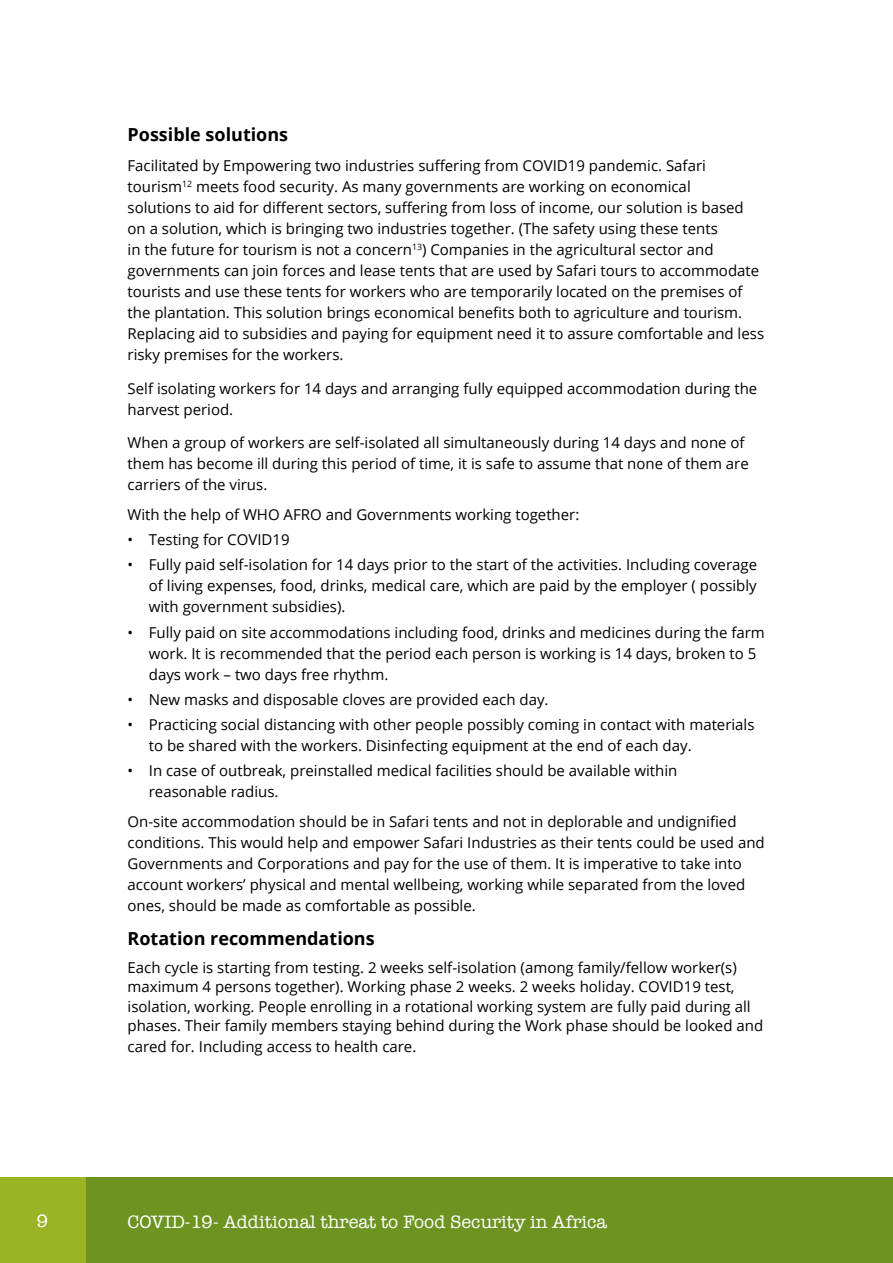
<style>
.page{position:relative;width:893px;height:1263px;background:#fff}
.page>*{position:absolute;margin:0;border:0;box-sizing:border-box;transform-origin:0 0}
.t1{font:18.45px "American Typewriter";color:#fff}
.t2{font:700 18px "Open Sans";color:#000}
.t3{font:15px/21px "Open Sans";color:#000}
</style>
<div class="page">
<div style="left:85px;top:1178px;width:808px;height:85px;background:#6d9421"></div>
<div style="left:0;top:1178px;width:85px;height:85px;background:#9bb425"></div>
<p class="t2" style="left:128px;top:122px;width:162px">Possible solutions</p>
<p class="t3" style="left:128px;top:155px;width:638px">Facilitated by Empowering two industries suffering from COVID19 pandemic. Safari tourism<sup>12</sup> meets food security. As many governments are working on economical<br>solutions to aid for different sectors, suffering from loss of income, our solution is based on a solution, which is bringing two industries together. (The safety using these tents<br>in the future for tourism is not a concern<sup>13</sup>) Companies in the agricultural sector and governments can join forces and lease tents that are used by Safari tours to accommodate tourists and use these tents for workers who are temporarily located on the premises of the plantation. This solution brings economical benefits both to agriculture and tourism.<br>Replacing aid to subsidies and paying for equipment need it to assure comfortable and less risky premises for the workers.</p>
<p class="t3" style="left:128px;top:377px;width:631px">Self isolating workers for 14 days and arranging fully equipped accommodation during the harvest period.</p>
<p class="t3" style="left:128px;top:432px;width:623px">When a group of workers are self-isolated all simultaneously during 14 days and none of them has become ill during this period of time, it is safe to assume that none of them are carriers of the virus.</p>
<p class="t3" style="left:128px;top:504px;width:453px">With the help of WHO AFRO and Governments working together:</p>
<p class="t3" style="left:128px;top:529px;width:164px">• Testing for COVID19</p>
<p class="t3" style="left:149px;top:554px;width:610px;text-align:justify;text-indent:-21px">• Fully paid self-isolation for 14 days prior to the start of the activities. Including coverage of living expenses, food, drinks, medical care, which are paid by the employer ( possibly with government subsidies).</p>
<p class="t3" style="left:149px;top:621px;width:618px;text-indent:-21px">• Fully paid on site accommodations including food, drinks and medicines during the farm work. It is recommended that the period each person is working is 14 days, broken to 5 days work – two days free rhythm.</p>
<p class="t3" style="left:128px;top:688px;width:423px">• New masks and disposable cloves are provided each day.</p>
<p class="t3" style="left:149px;top:714px;width:607px;text-indent:-21px">• Practicing social distancing with other people possibly coming in contact with materials to be shared with the workers. Disinfecting equipment at the end of each day.</p>
<p class="t3" style="left:149px;top:760px;width:530px;text-indent:-21px">• In case of outbreak, preinstalled medical facilities should be available within reasonable radius.</p>
<p class="t3" style="left:128px;top:810px;width:639px">On-site accommodation should be in Safari tents and not in deplorable and undignified conditions. This would help and empower Safari Industries as their tents could be used and Governments and Corporations and pay for the use of them. It is imperative to take into account workers’ physical and mental wellbeing, working while separated from the loved ones, should be made as comfortable as possible.</p>
<p class="t2" style="left:128px;top:925px;width:249px">Rotation recommendations</p>
<p class="t3" style="left:128px;top:957px;width:637px;line-height:19.6px">Each cycle is starting from testing. 2 weeks self-isolation (among family/fellow worker(s) maximum 4 persons together). Working phase 2 weeks. 2 weeks holiday. COVID19 test, isolation, working. People enrolling in a rotational working system are fully paid during all phases. Their family members staying behind during the Work phase should be looked and cared for. Including access to health care.</p>
<p class="t1" style="left:37px;top:1206px;width:13px">9</p>
<p class="t1" style="left:128px;top:1208px;width:481px">COVID-19- Additional threat to Food Security in Africa</p>
</div>
